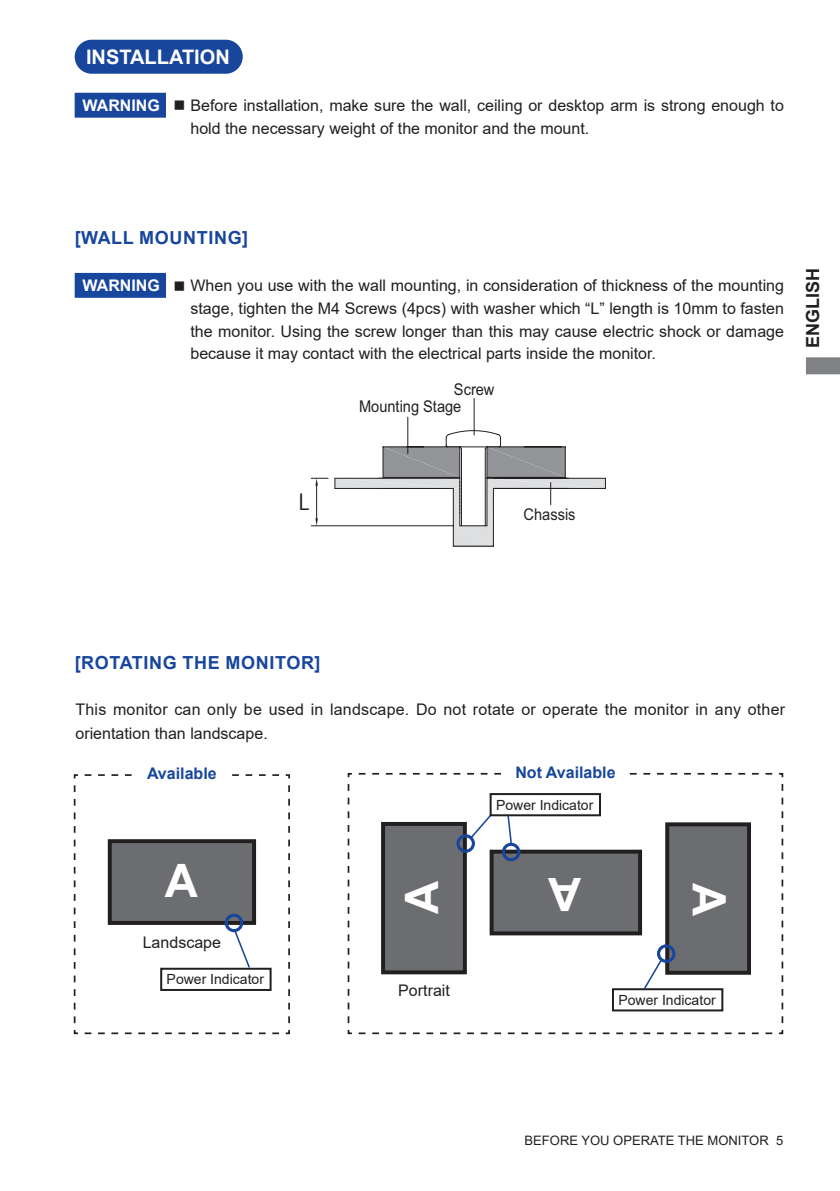
<style>
.page{position:relative;width:840px;height:1191px;background:#fff}
.page>*{position:absolute;margin:0;border:0;box-sizing:border-box;transform-origin:0 0}
.t1{font:700 46px "Arial";color:#fff}
.t2{font:21.6px "Koz Go Pro Regular 90 msp RKSJ H";color:#231f20}
.t3{font:700 20px "Arial";color:#fff}
.t4{font:700 18px "Arial";letter-spacing:.035em;color:#18469d}
.t5{font:700 18px "Arial";color:#231f20}
.t6{font:16.2px "Arial";color:#231f20;scale:.9 1}
.t7{font:16px/22.6px "Arial";color:#231f20}
.t8{font:700 16px "Arial";color:#18469d}
.t9{font:700 16px "Arial";color:#fff}
.t10{font:14px "Arial";color:#231f20}
.t11{font:13px "Arial";color:#231f20}
</style>
<div class="page">
<svg style="left:806px;top:357px;width:33px;height:17px"></svg>
<div style="left:76px;top:41px;width:165px;height:32px;background:#18469d;border-radius:16px"></div>
<div style="left:75px;top:40px;width:167px;height:34px;border:2px solid #18469d;border-radius:16px"></div>
<div style="left:75px;top:273px;width:91px;height:25px;background:#18469d;border:2px solid #18469d"></div>
<svg style="left:310px;top:398px;width:165px;height:129px"></svg>
<svg style="left:315px;top:478px;width:3px;height:8px"></svg>
<svg style="left:315px;top:518px;width:3px;height:8px"></svg>
<svg style="left:335px;top:430px;width:270px;height:116px"></svg>
<svg style="left:73px;top:774px;width:217px;height:261px"></svg>
<svg style="left:347px;top:772px;width:436px;height:263px"></svg>
<div style="left:137px;top:765px;width:90px;height:24px;background:#fff"></div>
<svg style="left:232px;top:928px;width:19px;height:39px"></svg>
<div style="left:160px;top:967px;width:111px;height:24px;border:2px solid #231f20"></div>
<svg style="left:469px;top:813px;width:23px;height:26px"></svg>
<svg style="left:506px;top:816px;width:6px;height:27px"></svg>
<div style="left:489px;top:793px;width:111px;height:23px;border:2px solid #231f20"></div>
<div style="left:611px;top:988px;width:112px;height:23px;border:2px solid #231f20"></div>
<svg style="left:642px;top:958px;width:21px;height:32px"></svg>
<div style="left:504px;top:764px;width:121px;height:25px;background:#fff"></div>
<div style="left:110px;top:841px;width:144px;height:82px;background:#6c6d70"></div>
<div style="left:108px;top:839px;width:148px;height:86px;border:4px solid #231f20"></div>
<div style="left:224px;top:913px;width:19px;height:19px;border:3px solid #18469d;border-radius:50%"></div>
<div style="left:491px;top:851px;width:148px;height:82px;background:#6c6d70"></div>
<div style="left:489px;top:849px;width:152px;height:86px;border:4px solid #231f20"></div>
<div style="left:383px;top:824px;width:81px;height:148px;background:#6c6d70"></div>
<div style="left:381px;top:822px;width:85px;height:152px;border:4px solid #231f20"></div>
<div style="left:666px;top:824px;width:82px;height:148px;background:#6c6d70"></div>
<div style="left:665px;top:822px;width:85px;height:152px;border:4px solid #231f20"></div>
<div style="left:456px;top:834px;width:18px;height:18px;border:3px solid #18469d;border-radius:50%"></div>
<div style="left:501px;top:842px;width:19px;height:19px;border:3px solid #18469d;border-radius:50%"></div>
<div style="left:656px;top:944px;width:19px;height:19px;border:3px solid #18469d;border-radius:50%"></div>
<div style="left:75px;top:93px;width:91px;height:25px;background:#18469d;border:2px solid #18469d"></div>
<p class="t3" style="left:86px;top:42px;width:145px">INSTALLATION</p>
<p class="t9" style="left:82px;top:94px;width:79px">WARNING</p>
<p class="t7" style="left:190px;top:94px;width:594px;text-indent:-17px">■ Before installation, make sure the wall, ceiling or desktop arm is strong enough to hold the necessary weight of the monitor and the mount.</p>
<p class="t4" style="left:75px;top:225px;width:175px">[WALL MOUNTING]</p>
<p class="t9" style="left:83px;top:274px;width:79px">WARNING</p>
<p class="t7" style="left:190px;top:274px;width:594px;text-align:justify;text-indent:-17px">■ When you use with the wall mounting, in consideration of thickness of the mounting stage, tighten the M4 Screws (4pcs) with washer which “L” length is 10mm to fasten the monitor. Using the screw longer than this may cause electric shock or damage because it may contact with the electrical parts inside the monitor.</p>
<p class="t6" style="left:453px;top:378px;width:47px">Screw</p>
<p class="t6" style="left:359px;top:396px;width:115px">Mounting Stage</p>
<p class="t5" style="left:799px;top:348px;width:82px;rotate:-90deg">ENGLISH</p>
<h2 class="t2" style="left:298px;top:488px;width:12px">L</h2>
<p class="t6" style="left:523px;top:504px;width:59px">Chassis</p>
<p class="t4" style="left:75px;top:650px;width:247px">[ROTATING THE MONITOR]</p>
<p class="t7" style="left:75px;top:697px;width:710px;line-height:24px">This monitor can only be used in landscape. Do not rotate or operate the monitor in any other orientation than landscape.</p>
<p class="t8" style="left:147px;top:761px;width:71px">Available</p>
<p class="t7" style="left:143px;top:930px;width:80px">Landscape</p>
<p class="t10" style="left:166px;top:969px;width:99px">Power Indicator</p>
<p class="t8" style="left:515px;top:760px;width:102px">Not Available</p>
<p class="t10" style="left:496px;top:795px;width:99px">Power Indicator</p>
<h1 class="t1" style="left:580px;top:927px;width:35px;rotate:-180deg">A</h1>
<h1 class="t1" style="left:389px;top:914px;width:35px;rotate:-90deg">A</h1>
<h1 class="t1" style="left:741px;top:883px;width:35px;rotate:90deg">A</h1>
<p class="t7" style="left:398px;top:979px;width:53px">Portrait</p>
<p class="t10" style="left:618px;top:990px;width:99px">Power Indicator</p>
<p class="t11" style="left:524px;top:1131px;width:260px">BEFORE YOU OPERATE THE MONITOR 5</p>
</div>
